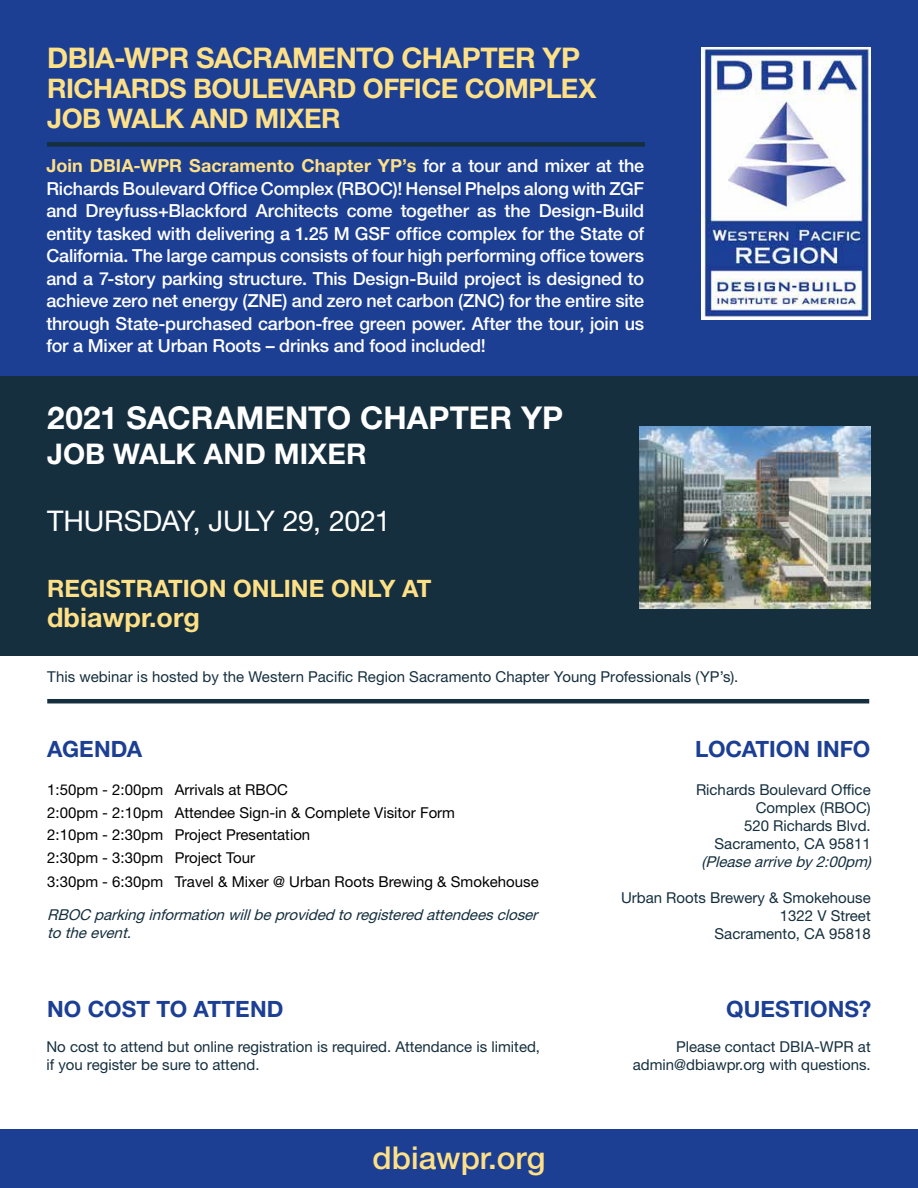
<style>
.page{position:relative;width:918px;height:1188px;background:#fff}
.page>*{position:absolute;margin:0;border:0;box-sizing:border-box;transform-origin:0 0}
.t1{font:700 31.5px "Helvetica Neue LT Std";letter-spacing:.005em;color:#fff}
.t2{font:500 31.5px "Helvetica Neue LT Std";color:#fee086}
.t3{font:700 28.5px "Helvetica Neue LT Std";letter-spacing:-.02em;color:#fee087}
.t4{font:28.5px "Helvetica Neue LT Std";letter-spacing:-.005em;color:#fff}
.t5{font:700 28.5px "Helvetica Neue LT Std";letter-spacing:.005em;color:#fff}
.t6{font:700 27px/30px "Helvetica Neue LT Std";letter-spacing:-.02em;color:#fee087}
.t7{font:700 27px "Helvetica Neue LT Std";color:#fee086}
.t8{font:700 24px "Helvetica Neue LT Std";color:#fee087}
.t9{font:700 22.5px "Helvetica Neue LT Std";color:#1c3f94}
.t10{font:500 18px/22.5px "Helvetica Neue LT Std";letter-spacing:-.015em;color:#fff;text-align:justify}
.t11{font:15px/18px "Helvetica Neue LT Std";color:#152f3e;text-align:right}
.t12{font:15px/22.5px "Helvetica Neue LT Std";color:#000}
.t13{font:italic 15px/18px "Helvetica Neue LT Std";color:#152f3e}
.s1{font-weight:700;color:#fee087}
</style>
<div class="page">
<div style="left:0;top:0;width:918px;height:378px;background:#1c3f94"></div>
<div style="left:0;top:1129px;width:918px;height:59px;background:#1c3f94"></div>
<div style="left:0;top:376px;width:918px;height:280px;background:#152f3e"></div>
<div style="left:47px;top:142px;width:598px;height:5px;background:#152f3e"></div>
<hr style="left:47px;top:699px;width:822px;height:4px;background:#152f3e">
<img style="left:701px;top:47px;width:170px;height:272px">
<img style="left:640px;top:426px;width:231px;height:183px">
<h2 class="t3" style="left:47px;top:40px;width:534px">DBIA-WPR SACRAMENTO CHAPTER YP</h2>
<h3 class="t6" style="left:47px;top:72px;width:551px">RICHARDS BOULEVARD OFFICE COMPLEX<br>JOB WALK AND MIXER</h3>
<p class="t10" style="left:46px;top:154px;width:599px"><span class="s1">Join DBIA-WPR Sacramento Chapter YP’s</span> for a tour and mixer at the Richards Boulevard Office Complex (RBOC)! Hensel Phelps along with ZGF and Dreyfuss+Blackford Architects come together as the Design-Build entity tasked with delivering a 1.25 M GSF office complex for the State of California. The large campus consists of four high performing office towers and a 7-story parking structure. This Design-Build project is designed to achieve zero net energy (ZNE) and zero net carbon (ZNC) for the entire site through State-purchased carbon-free green power. After the tour, join us for a Mixer at Urban Roots – drinks and food included!</p>
<h1 class="t1" style="left:47px;top:399px;width:518px">2021 SACRAMENTO CHAPTER YP</h1>
<h2 class="t5" style="left:47px;top:436px;width:321px">JOB WALK AND MIXER</h2>
<h2 class="t4" style="left:47px;top:504px;width:345px">THURSDAY, JULY 29, 2021</h2>
<h3 class="t8" style="left:47px;top:574px;width:386px">REGISTRATION ONLINE ONLY AT</h3>
<h3 class="t7" style="left:47px;top:601px;width:154px">dbiawpr.org</h3>
<p class="t11" style="left:47px;top:667px;width:692px">This webinar is hosted by the Western Pacific Region Sacramento Chapter Young Professionals (YP’s).</p>
<p class="t9" style="left:47px;top:735px;width:97px">AGENDA</p>
<p class="t9" style="left:695px;top:735px;width:177px">LOCATION INFO</p>
<p class="t12" style="left:47px;top:779px;width:409px">1:50pm - 2:00pm Arrivals at RBOC<br>2:00pm - 2:10pm Attendee Sign-in &amp; Complete Visitor Form 2:10pm - 2:30pm Project Presentation<br>2:30pm - 3:30pm Project Tour</p>
<p class="t12" style="left:47px;top:870px;width:493px">3:30pm - 6:30pm Travel &amp; Mixer @ Urban Roots Brewing &amp; Smokehouse</p>
<p class="t13" style="left:47px;top:905px;width:496px">RBOC parkinginformationwillbeprovided toregistered attendeescloser totheevent.</p>
<p class="t11" style="left:696px;top:781px;width:176px">Richards Boulevard Office<br>Complex (RBOC)<br>520 Richards Blvd.<br>Sacramento, CA 95811</p>
<p class="t13" style="left:702px;top:853px;width:171px">(Pleasearriveby 2:00pm)</p>
<p class="t11" style="left:621px;top:889px;width:251px">Urban Roots Brewery &amp; Smokehouse<br>1322 V Street<br>Sacramento, CA 95818</p>
<p class="t9" style="left:47px;top:995px;width:238px">NO COST TO ATTEND</p>
<p class="t9" style="left:726px;top:996px;width:147px">QUESTIONS?</p>
<p class="t11" style="left:46px;top:1038px;width:495px;text-align:left">No cost to attend but online registration is required. Attendance is limited, if you register be sure to attend.</p>
<p class="t11" style="left:633px;top:1038px;width:240px">Please contact DBIA-WPR at admin@dbiawpr.org with questions.</p>
<h1 class="t2" style="left:373px;top:1139px;width:174px">dbiawpr.org</h1>
</div>
